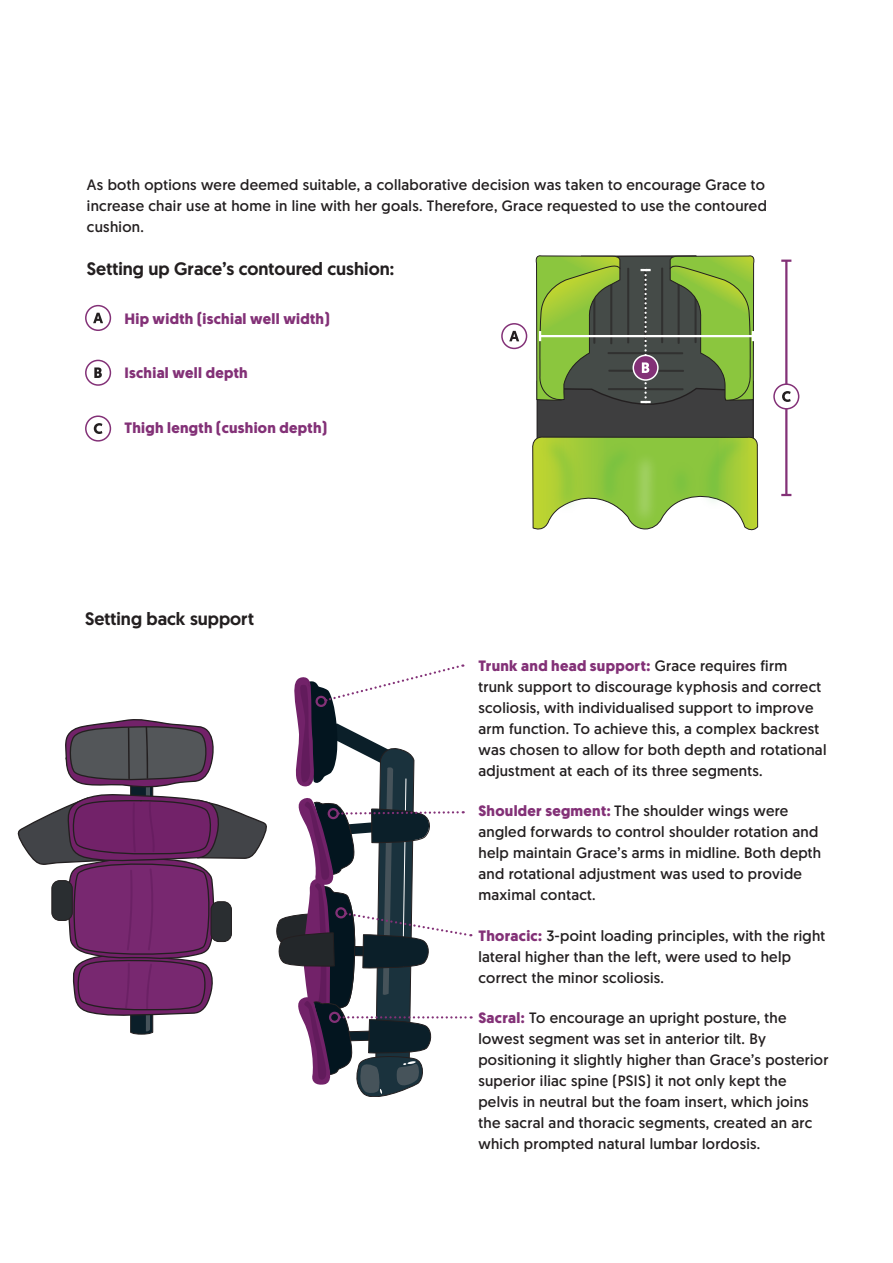
<style>
.page{position:relative;width:893px;height:1263px;background:#fff}
.page>*{position:absolute;margin:0;border:0;box-sizing:border-box;transform-origin:0 0}
.t1{font:500 18px "Geomanist";color:#231f20}
.t2{font:15px/21px "Geomanist";letter-spacing:.02em;color:#231f20}
.t3{font:700 15px "Geomanist";letter-spacing:.02em;color:#833177}
.s1{font-weight:700;color:#833177}
</style>
<div class="page">
<hr style="left:785px;top:261px;width:2px;height:234px;background:#833177">
<svg style="left:781px;top:260px;width:10px;height:2px"></svg>
<svg style="left:781px;top:494px;width:10px;height:2px"></svg>
<svg style="left:532px;top:406px;width:227px;height:125px"></svg>
<img style="left:619px;top:437px;width:53px;height:94px">
<img style="left:532px;top:422px;width:61px;height:105px">
<img style="left:688px;top:418px;width:71px;height:105px">
<img style="left:583px;top:428px;width:67px;height:93px">
<img style="left:655px;top:447px;width:52px;height:70px">
<div style="left:501px;top:323px;width:26px;height:26px;border:2px solid #833177;border-radius:50%"></div>
<svg style="left:509px;top:331px;width:10px;height:10px"></svg>
<svg style="left:535px;top:255px;width:220px;height:151px;background:#6d8548"></svg>
<div style="left:774px;top:384px;width:25px;height:25px;background:#fff;border-radius:50%"></div>
<div style="left:773px;top:383px;width:26px;height:27px;border:2px solid #833177;border-radius:50%"></div>
<svg style="left:782px;top:391px;width:9px;height:11px"></svg>
<div style="left:85px;top:305px;width:26px;height:26px;border:2px solid #833177;border-radius:50%"></div>
<svg style="left:93px;top:313px;width:10px;height:10px"></svg>
<div style="left:85px;top:360px;width:26px;height:26px;border:2px solid #833177;border-radius:50%"></div>
<svg style="left:94px;top:367px;width:8px;height:11px"></svg>
<div style="left:85px;top:415px;width:26px;height:27px;border:2px solid #833177;border-radius:50%"></div>
<svg style="left:94px;top:423px;width:8px;height:11px"></svg>
<svg style="left:276px;top:664px;width:196px;height:432px"></svg>
<div style="left:315px;top:696px;width:12px;height:11px;border:2px solid #833177;border-radius:50%"></div>
<svg style="left:18px;top:719px;width:249px;height:315px"></svg>
<p class="t2" style="left:87px;top:174px;width:681px">As both options were deemed suitable, a collaborative decision was taken to encourage Grace to increase chair use at home in line with her goals. Therefore, Grace requested to use the contoured cushion.</p>
<p class="t1" style="left:87px;top:257px;width:309px">Setting up Grace’s contoured cushion:</p>
<p class="t3" style="left:124px;top:308px;width:207px">Hip width (ischial well width)</p>
<p class="t3" style="left:124px;top:363px;width:125px">Ischial well depth</p>
<p class="t3" style="left:124px;top:418px;width:204px">Thigh length (cushion depth)</p>
<p class="t1" style="left:85px;top:606px;width:171px">Setting back support</p>
<p class="t2" style="left:478px;top:655px;width:350px"><span class="s1">Trunk and head support:</span> Grace requires firm<br>trunk support to discourage kyphosis and correct scoliosis, with individualised support to improve arm function. To achieve this, a complex backrest was chosen to allow for both depth and rotational adjustment at each of its three segments.</p>
<p class="t2" style="left:478px;top:800px;width:344px"><span class="s1">Shoulder segment:</span> The shoulder wings were angled forwards to control shoulder rotation and help maintain Grace’s arms in midline. Both depth and rotational adjustment was used to provide maximal contact.</p>
<p class="t2" style="left:478px;top:924px;width:348px"><span class="s1">Thoracic:</span> 3-point loading principles, with the right lateral higher than the left, were used to help correct the minor scoliosis.</p>
<p class="t2" style="left:478px;top:1007px;width:352px"><span class="s1">Sacral:</span> To encourage an upright posture, the lowest segment was set in anterior tilt. By positioning it slightly higher than Grace’s posterior superior iliac spine (PSIS) it not only kept the pelvis in neutral but the foam insert, which joins the sacral and thoracic segments, created an arc which prompted natural lumbar lordosis.</p>
</div>
